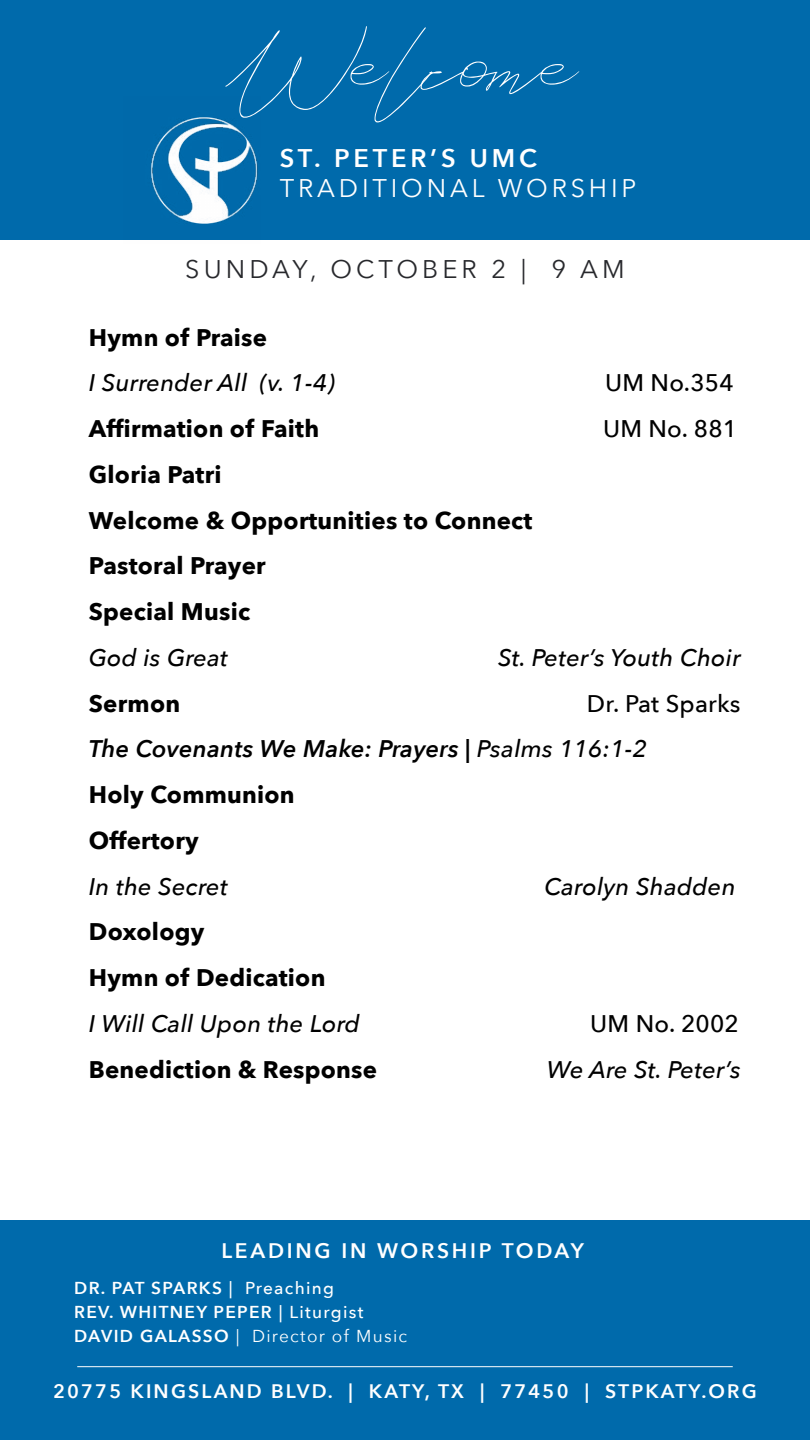
<style>
.page{position:relative;width:810px;height:1440px;background:#fff}
.page>*{position:absolute;margin:0;border:0;box-sizing:border-box;transform-origin:0 0}
.t1{font:96.75px "Astina";color:#fff}
.t2{font:25.5px "Avenir Next";letter-spacing:.16em;color:#27282c}
.t3{font:25.5px "Avenir Next";letter-spacing:.15em;color:#fff}
.t4{font:600 25.5px "Avenir Next";letter-spacing:.15em;color:#fff}
.t5{font:700 24px/45.8px "Avenir Next";letter-spacing:.01em;color:#000}
.t6{font:italic 500 24px "Avenir Next";letter-spacing:.01em;color:#000}
.t7{font:italic 600 24px/45.8px "Avenir Next";letter-spacing:.01em;color:#000}
.t8{font:500 24px "Avenir Next";letter-spacing:.01em;color:#000}
.t9{font:600 21px "Avenir Next";letter-spacing:.13em;color:#fff}
.t10{font:600 19.5px "Avenir Next";letter-spacing:.11em;color:#fff}
.t11{font:600 17.25px/24px "Avenir Next";letter-spacing:.075em;color:#fff}
.s1{font-weight:500;font-style:normal}
.s2{font-weight:500}
.s3{font-weight:700;font-style:normal}
.s4{font-weight:400}
</style>
<div class="page">
<div style="left:0;top:0;width:810px;height:240px;background:#006aab"></div>
<div style="left:0;top:1220px;width:810px;height:220px;background:#006aab"></div>
<img style="left:150px;top:117px;width:108px;height:107px">
<hr style="left:77px;top:1366px;width:656px;height:1px;background:#fff">
<h1 class="t1" style="left:225px;top:14px;width:361px">Welcome</h1>
<p class="t4" style="left:280px;top:136px;width:259px">ST. PETER’S UMC</p>
<p class="t3" style="left:280px;top:167px;width:358px">TRADITIONAL WORSHIP</p>
<p class="t2" style="left:185px;top:248px;width:441px">SUNDAY, OCTOBER 2 | 9 AM</p>
<p class="t5" style="left:89px;top:314px;width:180px">Hymn of Praise</p>
<p class="t6" style="left:89px;top:363px;width:248px">I Surrender All (v. 1-4)</p>
<p class="t8" style="left:605px;top:363px;width:130px">UM No.354</p>
<p class="t5" style="left:89px;top:406px;width:232px">Affirmation of Faith</p>
<p class="t8" style="left:603px;top:408px;width:136px">UM No. 881</p>
<p class="t5" style="left:89px;top:451px;width:445px">Gloria Patri<br>Welcome &amp; Opportunities to Connect<br>Pastoral Prayer<br>Special Music</p>
<p class="t6" style="left:89px;top:637px;width:141px">God is Great</p>
<p class="t6" style="left:498px;top:637px;width:244px">St. Peter’s Youth Choir</p>
<p class="t5" style="left:89px;top:680px;width:93px">Sermon</p>
<p class="t7" style="left:89px;top:680px;width:653px;text-indent:498px"><span class="s1">Dr. Pat Sparks<br></span>The Covenants We Make: Prayers | <span class="s2">Psalms 116:1-2<br></span><span class="s3">Holy Communion<br>Offertory</span></p>
<p class="t6" style="left:89px;top:866px;width:141px">In the Secret</p>
<p class="t6" style="left:545px;top:866px;width:193px">Carolyn Shadden</p>
<p class="t5" style="left:89px;top:909px;width:238px">Doxology<br>Hymn of Dedication</p>
<p class="t6" style="left:89px;top:1003px;width:273px">I Will Call Upon the Lord</p>
<p class="t8" style="left:590px;top:1003px;width:150px">UM No. 2002</p>
<p class="t5" style="left:89px;top:1046px;width:290px">Benediction &amp; Response</p>
<p class="t6" style="left:547px;top:1049px;width:196px">We Are St. Peter’s</p>
<p class="t9" style="left:221px;top:1232px;width:364px">LEADING IN WORSHIP TODAY</p>
<p class="t11" style="left:74px;top:1275px;width:335px">DR. PAT SPARKS <span class="s2">| Preaching<br></span>REV. WHITNEY PEPER <span class="s2">| Liturgist<br></span>DAVID GALASSO <span class="s4">| Director of Music</span></p>
<p class="t10" style="left:53px;top:1374px;width:705px">20775 KINGSLAND BLVD. | KATY, TX | 77450 | STPKATY.ORG</p>
</div>
